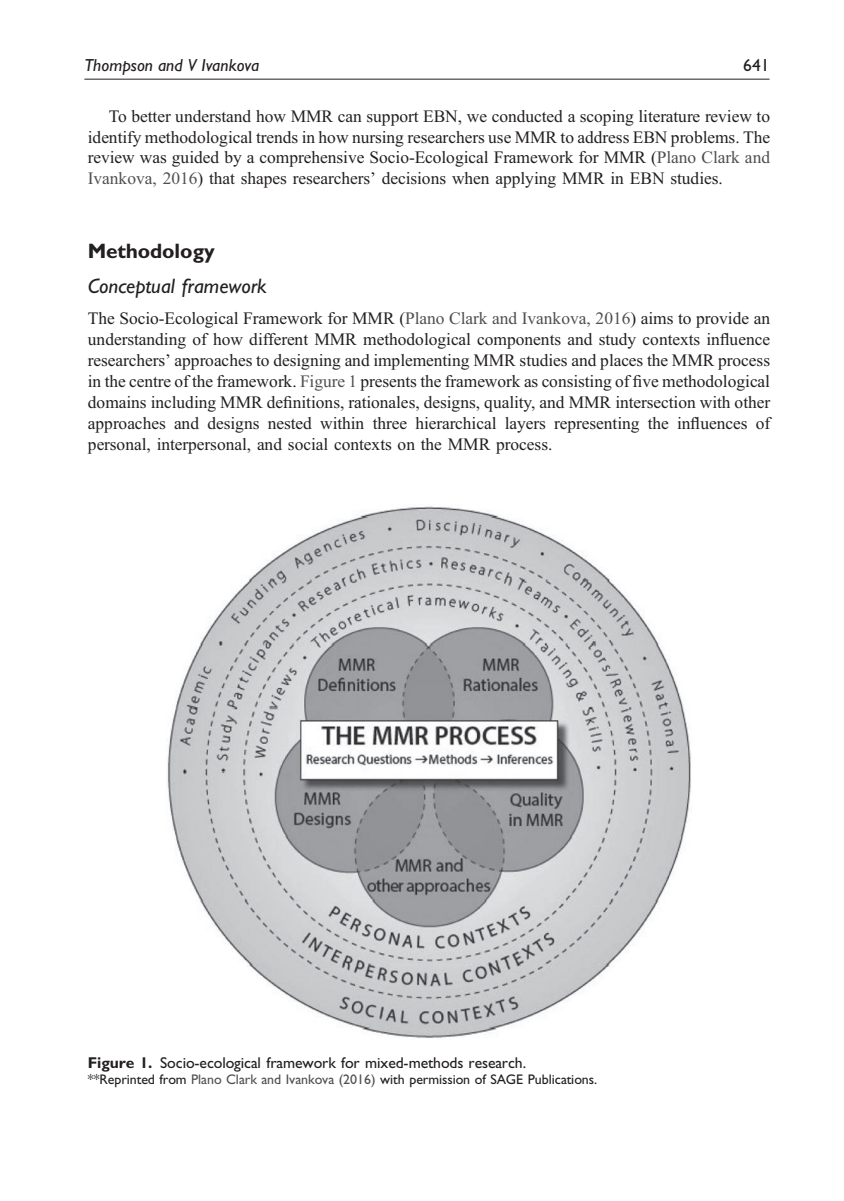
<style>
.page{position:relative;width:844px;height:1201px;background:#fff}
.page>*{position:absolute;margin:0;border:0;box-sizing:border-box;transform-origin:0 0}
.t1{font:21px "Adv O Tc 1466788.I";color:#231f20}
.t2{font:21px "Adv OT2387 ff 64.B";color:#231f20}
.t3{font:17.5px/21px "Adv TT5843 c 571";color:#231f20;text-align:justify}
.t4{font:italic 500 17.5px "Gill Sans MT Pro";color:#231f20}
.t5{font:17.5px "Adv O Tc 1466788.I";color:#000}
.t6{font:500 17.5px "Gill Sans MT Pro";color:#231f20}
.t7{font:17.5px "Adv OT64994 a 16";color:#000}
.t8{font:15.75px "Adv OT64994 a 16";color:#231f20}
.t9{font:14px "Adv OT64994 a 16";color:#231f20}
.s1{color:#4e4f50}
.s2{font-style:inherit}
.s3{font-family:"Adv TT5843 c 571+fb"}
.s4{font-family:"Adv OT2387 ff 64.B"}
</style>
<div class="page">
<hr style="left:84px;top:79px;width:685px;height:1px;background:#231f20">
<img style="left:167px;top:506px;width:524px;height:532px">
<p class="t5" style="left:88px;top:55px;width:178px">Thompson and V Ivankova</p>
<p class="t7" style="left:761px;top:55px;width:10px">3</p>
<p class="t4" style="left:84px;top:55px;width:176px">Thompson and V Ivankova</p>
<p class="t6" style="left:743px;top:55px;width:28px">641</p>
<p class="t3" style="left:88px;top:105px;width:683px;text-indent:21px">To better understand how MMR can support EBN, we conducted a scoping literature review to identify methodological trends in how nursing researchers use MMR to address EBN problems. The review was guided by a comprehensive Socio-Ecological Framework for MMR (<span class="s1">Plano Clark and Ivankova, 2016</span>) that shapes researchers<span class="s2">’</span> decisions when applying MMR in EBN studies.</p>
<p class="t2" style="left:88px;top:238px;width:128px">Methodology</p>
<p class="t1" style="left:88px;top:273px;width:180px">Conceptual framework</p>
<p class="t3" style="left:88px;top:307px;width:683px">The Socio-Ecological Framework for MMR (<span class="s1">Plano Clark and Ivankova, 2016</span>) aims to provide an understanding of how different MMR methodological components and study contexts in<span class="s3">fl</span>uence researchers<span class="s2">’</span> approaches to designing and implementing MMR studies and places the MMR process in the centre of the framework. <span class="s1">Figure 1</span> presents the framework as consisting of <span class="s3">fi</span>ve methodological domains including MMR de<span class="s3">fi</span>nitions, rationales, designs, quality, and MMR intersection with other approaches and designs nested within three hierarchical layers representing the in<span class="s3">fl</span>uences of personal, interpersonal, and social contexts on the MMR process.</p>
<p class="t8" style="left:88px;top:1053px;width:439px"><span class="s4">Figure 1.</span> Socio-ecological framework for mixed-methods research.</p>
<p class="t9" style="left:88px;top:1071px;width:510px">**Reprinted from <span class="s1">Plano Clark and Ivankova (2016)</span> with permission of SAGE Publications.</p>
</div>
